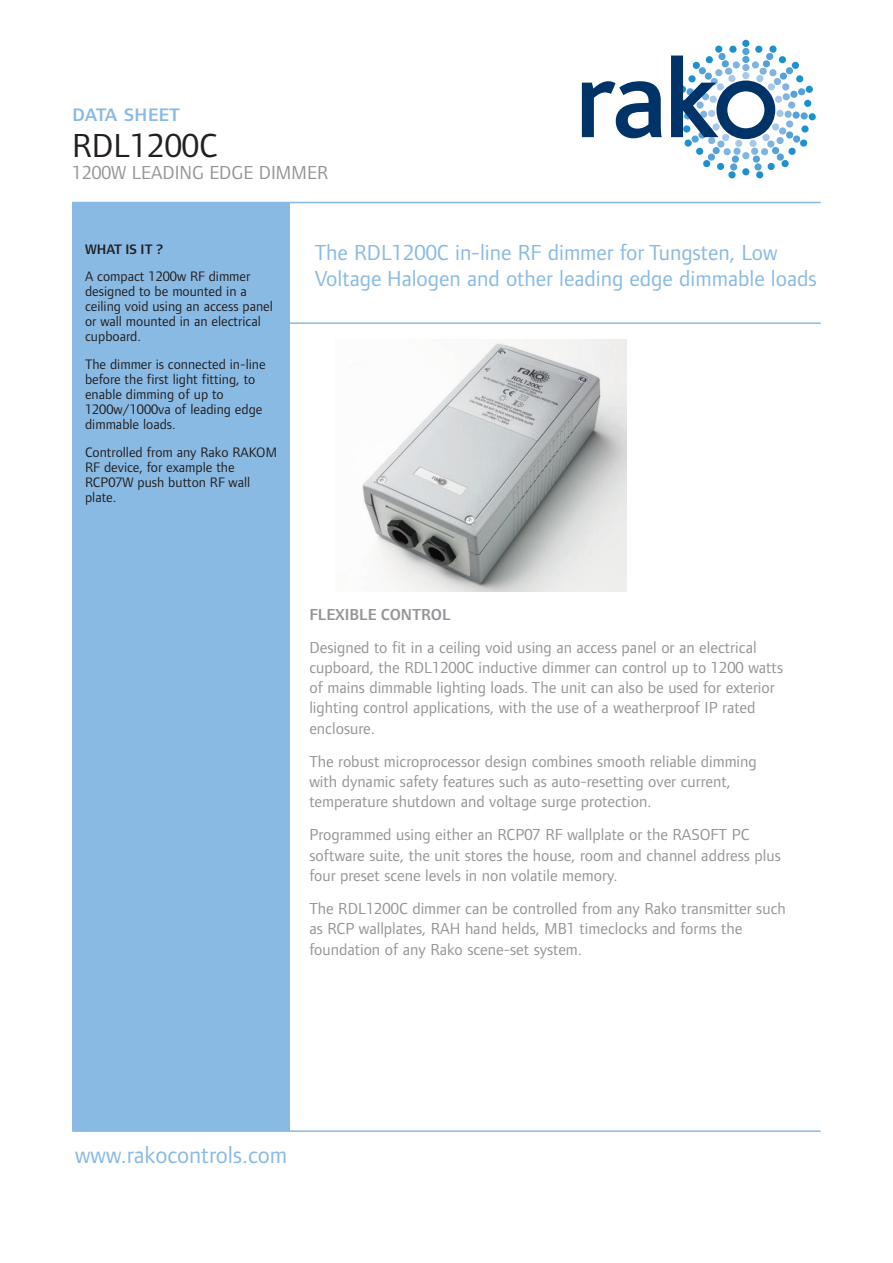
<style>
.page{position:relative;width:893px;height:1263px;background:#fff}
.page>*{position:absolute;margin:0;border:0;box-sizing:border-box;transform-origin:0 0}
.t1{font:34.5px "Foundry Form Sans";color:#231f20}
.t2{font:24px "Foundry Form Sans";color:#89bae4}
.t3{font:24px "Foundry Form Sans Medium SC";color:#89bae4}
.t4{font:22.5px/25.5px "Foundry Form Sans";color:#89bae4}
.t5{font:19.5px "Foundry Form Sans";color:#939598}
.t6{font:16.5px/20.2px "Foundry Form Sans";color:#939598}
.t7{font:600 16.5px "Foundry Form Sans";color:#939598}
.t8{font:14.25px/15px "Foundry Form Sans";color:#231f20}
.t9{font:600 14.25px "Foundry Form Sans";color:#231f20}
</style>
<div class="page">
<hr style="left:72px;top:202px;width:749px;height:1px;background:#89bae4">
<hr style="left:72px;top:322px;width:749px;height:2px;background:#89bae4">
<hr style="left:72px;top:1130px;width:749px;height:2px;background:#89bae4">
<div style="left:72px;top:203px;width:218px;height:928px;background:#89bae4"></div>
<img style="left:362px;top:340px;width:264px;height:251px">
<div style="left:742px;top:40px;width:7px;height:7px;background:#1d90d0;border-radius:50%"></div>
<div style="left:728px;top:171px;width:8px;height:7px;background:#1d90d0;border-radius:3px"></div>
<div style="left:756px;top:171px;width:8px;height:7px;background:#1d90d0;border-radius:3px"></div>
<svg style="left:808px;top:113px;width:8px;height:8px"></svg>
<div style="left:742px;top:168px;width:7px;height:7px;background:#1d90d0;border-radius:50%"></div>
<svg style="left:582px;top:81px;width:80px;height:57px"></svg>
<svg style="left:671px;top:45px;width:142px;height:126px"></svg>
<h2 class="t3" style="left:72px;top:99px;width:109px">data sheet</h2>
<h1 class="t1" style="left:72px;top:126px;width:147px">RDL1200C</h1>
<p class="t5" style="left:72px;top:162px;width:257px">1200W LEADING EDGE DIMMER</p>
<p class="t9" style="left:85px;top:241px;width:80px">WHAT IS IT ?</p>
<p class="t8" style="left:85px;top:269px;width:189px">A compact 1200w RF dimmer designed to be mounted in a ceiling void using an access panel or wall mounted in an electrical cupboard.</p>
<p class="t8" style="left:85px;top:357px;width:182px">The dimmer is connected in-line before the first light fitting, to enable dimming of up to<br>1200w/1000va of leading edge dimmable loads.</p>
<p class="t8" style="left:85px;top:445px;width:194px">Controlled from any Rako RAKOM<br>RF device, for example the<br>RCP07W push button RF wall plate.</p>
<h3 class="t4" style="left:315px;top:240px;width:504px">The RDL1200C in-line RF dimmer for Tungsten, Low<br>Voltage Halogen and other leading edge dimmable loads</h3>
<p class="t7" style="left:309px;top:605px;width:143px">FLEXIBLE CONTROL</p>
<p class="t6" style="left:309px;top:637px;width:475px">Designed to fit in a ceiling void using an access panel or an electrical cupboard, the RDL1200C inductive dimmer can control up to 1200 watts of mains dimmable lighting loads. The unit can also be used for exterior lighting control applications, with the use of a weatherproof IP rated enclosure.</p>
<p class="t6" style="left:309px;top:751px;width:449px">The robust microprocessor design combines smooth reliable dimming with dynamic safety features such as auto-resetting over current, temperature shutdown and voltage surge protection.</p>
<p class="t6" style="left:309px;top:825px;width:473px">Programmed using either an RCP07 RF wallplate or the RASOFT PC software suite, the unit stores the house, room and channel address plus four preset scene levels in non volatile memory.</p>
<p class="t6" style="left:309px;top:898px;width:478px">The RDL1200C dimmer can be controlled from any Rako transmitter such as RCP wallplates, RAH hand helds, MB1 timeclocks and forms the foundation of any Rako scene-set system.</p>
<h2 class="t2" style="left:75px;top:1142px;width:213px">www.rakocontrols.com</h2>
</div>
